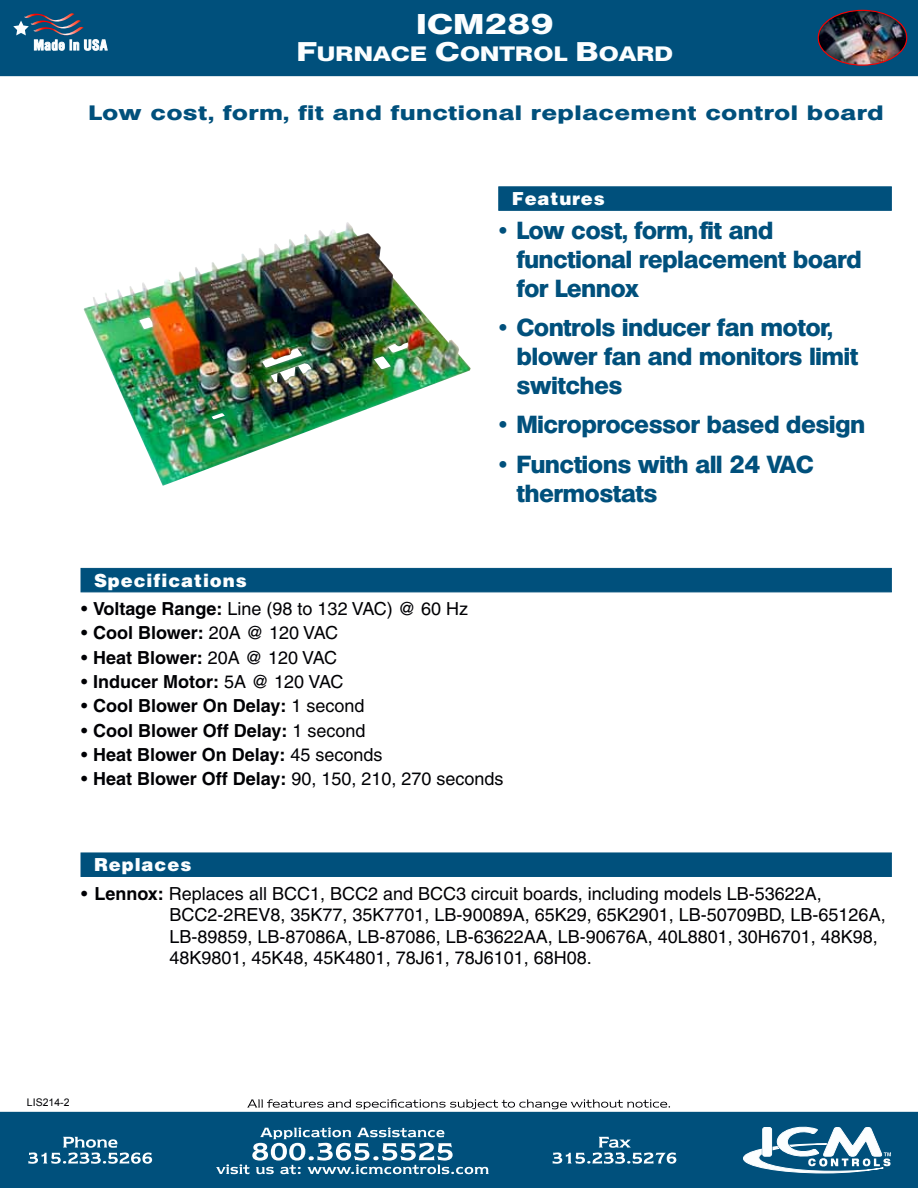
<style>
.page{position:relative;width:918px;height:1188px;background:#fff}
.page>*{position:absolute;margin:0;border:0;box-sizing:border-box;transform-origin:0 0}
.t1{font:700 27.75px "Heroic";letter-spacing:.03em;color:#fcfeff;scale:1.25 1}
.t2{font:700 24px/28.8px "Heroic";color:#00507c}
.t3{font:700 20.25px "Heroic";letter-spacing:.04em;color:#00507c;scale:1.25 1}
.t4{font:700 20.25px "Heroic";letter-spacing:.03em;color:#fcfeff;scale:1.25 1}
.t5{font:18px/21.6px "Helvetica";color:#000104}
.t6{font:700 18px "Helvetica";color:#000104}
.t7{font:900 18px "Helvetica";letter-spacing:.05em;color:#fcfeff}
.t8{font:10.5px "Arial";color:#000104}
.s1{font-size:26.25px}
.s2{font-weight:700}
.s3{font-weight:400}
</style>
<div class="page">
<div style="left:0;top:0;width:918px;height:76px;background:#00507c"></div>
<svg style="left:13px;top:13px;width:94px;height:37px;background:#3f6f8f"></svg>
<img style="left:818px;top:10px;width:89px;height:55px">
<div style="left:818px;top:10px;width:89px;height:56px;border:1px solid #fc0000;border-radius:50%"></div>
<div style="left:0;top:1112px;width:918px;height:76px;background:#00507c"></div>
<svg style="left:743px;top:1123px;width:148px;height:50px"></svg>
<svg style="left:216px;top:1127px;width:273px;height:47px;background:#3c799b"></svg>
<svg style="left:28px;top:1137px;width:124px;height:27px;background:#3e7b9c"></svg>
<svg style="left:553px;top:1137px;width:123px;height:27px;background:#357497"></svg>
<svg style="left:247px;top:1099px;width:423px;height:10px"></svg>
<div style="left:81px;top:568px;width:810px;height:24px;background:#00507c"></div>
<div style="left:499px;top:187px;width:392px;height:23px;background:#00507c"></div>
<img style="left:84px;top:222px;width:387px;height:264px">
<div style="left:81px;top:853px;width:810px;height:23px;background:#00507c"></div>
<h1 class="t1" style="left:417px;top:11px;width:111px">ICM289</h1>
<p class="t4" style="left:297px;top:44px;width:302px"><span class="s1">F</span>URNACE <span class="s1">C</span>ONTROL <span class="s1">B</span>OARD</p>
<p class="t3" style="left:89px;top:103px;width:637px">Low cost, form, fit and functional replacement control board</p>
<p class="t7" style="left:512px;top:187px;width:94px">Features</p>
<h2 class="t2" style="left:517px;top:217px;width:346px;text-indent:-18px">• Low cost, form, fit and functional replacement board for Lennox</h2>
<h2 class="t2" style="left:517px;top:314px;width:343px;text-indent:-18px">• Controls inducer fan motor, blower fan and monitors limit switches</h2>
<h2 class="t2" style="left:499px;top:411px;width:368px">• Microprocessor based design</h2>
<h2 class="t2" style="left:517px;top:451px;width:298px;text-indent:-18px">• Functions with all 24 VAC thermostats</h2>
<p class="t7" style="left:94px;top:568px;width:154px">Specifications</p>
<p class="t5" style="left:81px;top:598px;width:389px">• <span class="s2">Voltage Range:</span> Line (98 to 132 VAC) @ 60 Hz</p>
<p class="t5" style="left:81px;top:622px;width:259px">• <span class="s2">Cool Blower:</span> 20A @ 120 VAC</p>
<p class="t5" style="left:81px;top:647px;width:258px">• <span class="s2">Heat Blower:</span> 20A @ 120 VAC</p>
<p class="t6" style="left:81px;top:671px;width:264px"><span class="s3">•</span> Inducer Motor: <span class="s3">5A @ 120 VAC</span></p>
<p class="t6" style="left:81px;top:695px;width:285px"><span class="s3">•</span> Cool Blower On Delay: <span class="s3">1 second</span></p>
<p class="t6" style="left:81px;top:719px;width:286px"><span class="s3">•</span> Cool Blower Off Delay: <span class="s3">1 second</span></p>
<p class="t6" style="left:81px;top:744px;width:303px"><span class="s3">•</span> Heat Blower On Delay: <span class="s3">45 seconds</span></p>
<p class="t5" style="left:81px;top:768px;width:424px">• <span class="s2">Heat Blower Off Delay:</span> 90, 150, 210, 270 seconds</p>
<p class="t7" style="left:94px;top:853px;width:99px">Replaces</p>
<p class="t5" style="left:170px;top:883px;width:718px;text-indent:-89px">• <span class="s2">Lennox:</span> Replaces all BCC1, BCC2 and BCC3 circuit boards, including models LB-53622A, BCC2-2REV8, 35K77, 35K7701, LB-90089A, 65K29, 65K2901, LB-50709BD, LB-65126A, LB-89859, LB-87086A, LB-87086, LB-63622AA, LB-90676A, 40L8801, 30H6701, 48K98, 48K9801, 45K48, 45K4801, 78J61, 78J6101, 68H08.</p>
<p class="t8" style="left:27px;top:1096px;width:44px">LIS214-2</p>
</div>
